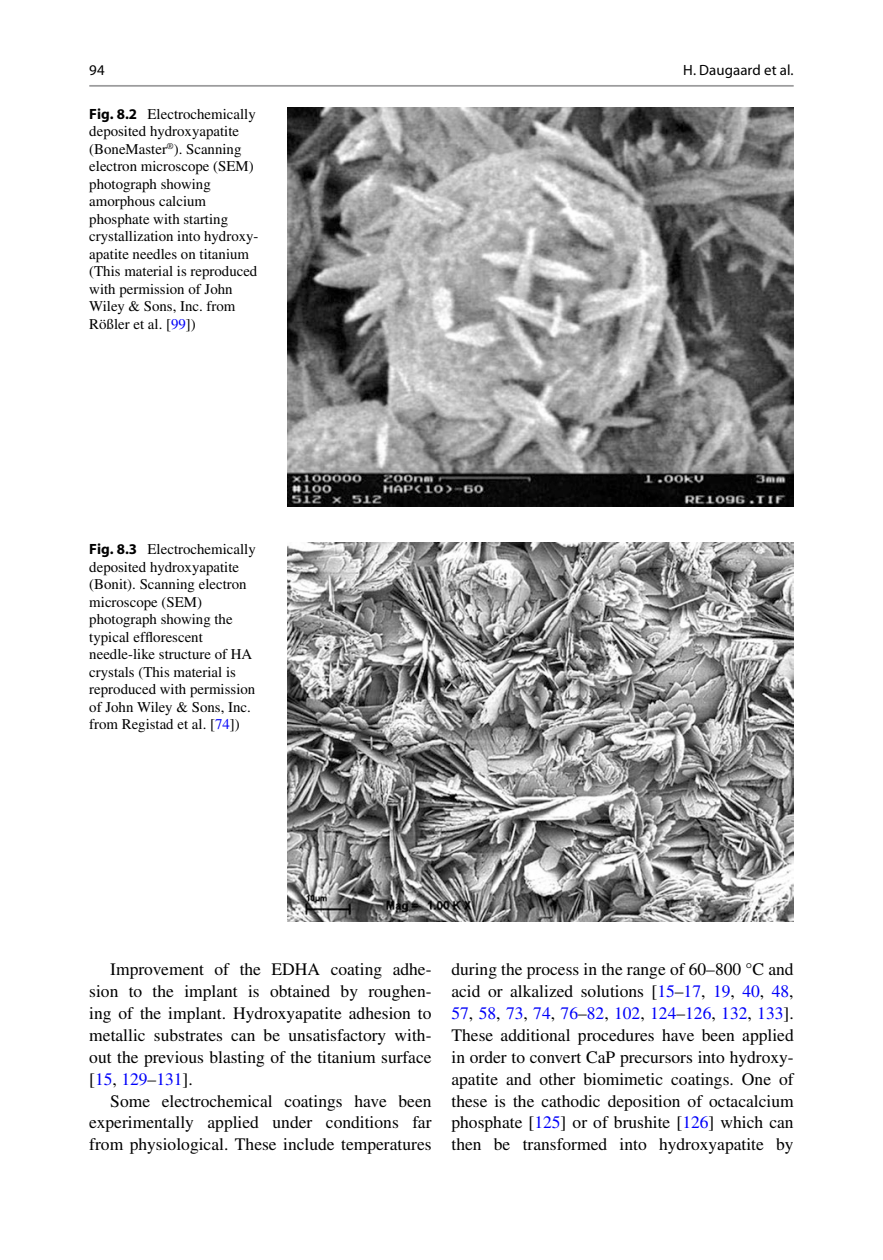
<style>
.page{position:relative;width:883px;height:1260px;background:#fff}
.page>*{position:absolute;margin:0;border:0;box-sizing:border-box;transform-origin:0 0}
.t1{font:17.5px/21.9px "Times";color:#000;text-align:justify}
.t2{font:14.88px/17.5px "Times";color:#000}
.t3{font:14.88px "Myriad";letter-spacing:.005em;color:#000}
.s1{font-family:"Myriad";font-weight:700}
.s2{color:#0000fa}
</style>
<div class="page">
<img style="left:288px;top:107px;width:506px;height:400px">
<img style="left:288px;top:542px;width:506px;height:379px">
<hr style="left:89px;top:85px;width:705px;height:2px;background:#9c9c9d">
<p class="t3" style="left:89px;top:63px;width:17px">94</p>
<p class="t2" style="left:89px;top:105px;width:171px"><span class="s1">Fig. 8.2</span> Electrochemically deposited hydroxyapatite (BoneMaster<sup>®</sup>). Scanning electron microscope (SEM) photograph showing amorphous calcium phosphate with starting crystallization into hydroxy&shy;apatite needles on titanium (This material is reproduced with permission of John<br>Wiley &amp; Sons, Inc. from<br>Rößler et al. [<span class="s2">99</span>])</p>
<p class="t2" style="left:89px;top:540px;width:168px"><span class="s1">Fig. 8.3</span> Electrochemically deposited hydroxyapatite (Bonit). Scanning electron microscope (SEM) photograph showing the typical efflorescent needle-like structure of HA crystals (This material is reproduced with permission of John Wiley &amp; Sons, Inc. from Registad et al. [<span class="s2">74</span>])</p>
<p class="t3" style="left:683px;top:63px;width:112px">H. Daugaard et al.</p>
<p class="t1" style="left:89px;top:958px;width:344px;text-indent:21px">Improvement of the EDHA coating adhe&shy;sion to the implant is obtained by roughen&shy;ing of the implant. Hydroxyapatite adhesion to metallic substrates can be unsatisfactory with&shy;out the previous blasting of the titanium surface [<span class="s2">15</span>, <span class="s2">129</span>–<span class="s2">131</span>].</p>
<p class="t1" style="left:89px;top:1090px;width:344px;text-indent:21px">Some electrochemical coatings have been experimentally applied under conditions far from physiological. These include temperatures</p>
<p class="t1" style="left:451px;top:958px;width:344px">during the process in the range of 60–800 °C and acid or alkalized solutions [<span class="s2">15</span>–<span class="s2">17</span>, <span class="s2">19</span>, <span class="s2">40</span>, <span class="s2">48</span>, <span class="s2">57</span>, <span class="s2">58</span>, <span class="s2">73</span>, <span class="s2">74</span>, <span class="s2">76</span>–<span class="s2">82</span>, <span class="s2">102</span>, <span class="s2">124</span>–<span class="s2">126</span>, <span class="s2">132</span>, <span class="s2">133</span>].<br>These additional procedures have been applied in order to convert CaP precursors into hydroxy&shy;apatite and other biomimetic coatings. One of these is the cathodic deposition of octacalcium phosphate [<span class="s2">125</span>] or of brushite [<span class="s2">126</span>] which can then be transformed into hydroxyapatite by</p>
</div>
